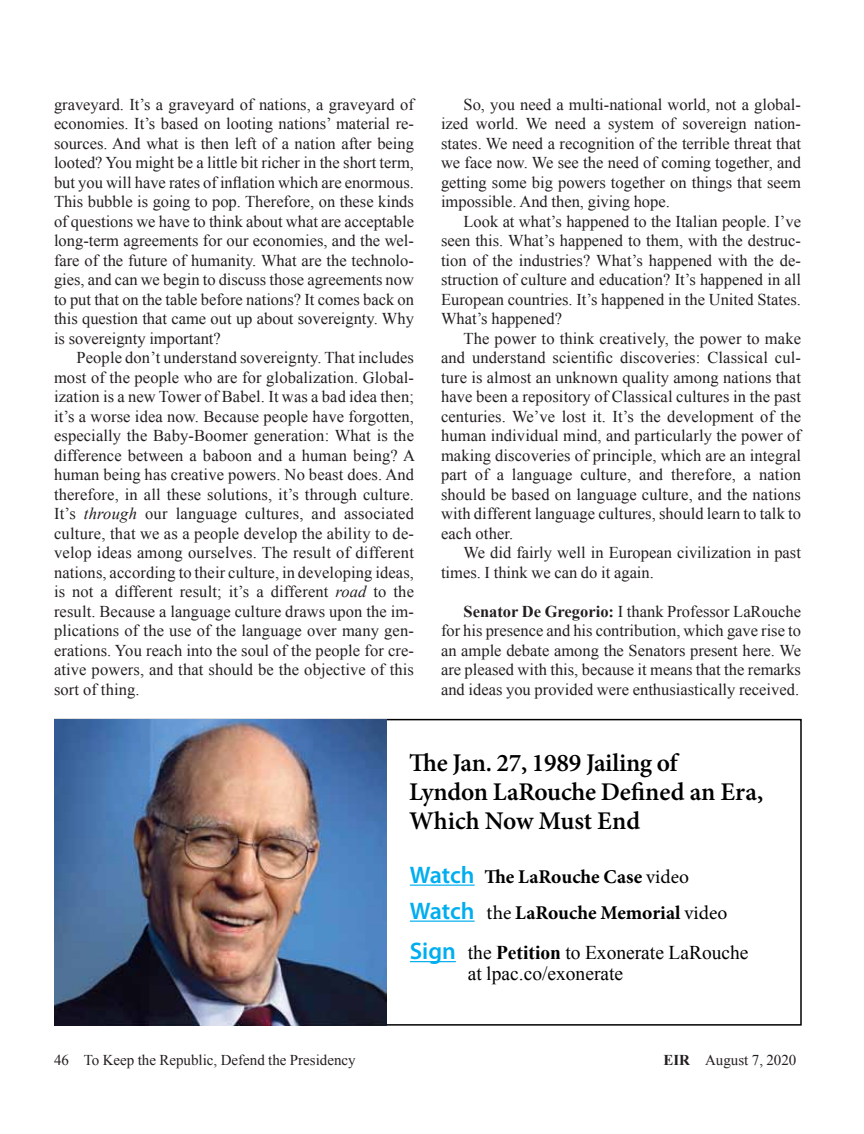
<style>
.page{position:relative;width:864px;height:1134px;background:#fff}
.page>*{position:absolute;margin:0;border:0;box-sizing:border-box;transform-origin:0 0}
.t1{font:600 25.5px/29.2px "Minion Pro";letter-spacing:-.01em;color:#000}
.t2{font:700 19.5px/36px "Minion Pro";color:#000}
.t3{font:19.5px/21px "Times New Roman";color:#000}
.t4{font:16.5px/19.5px "Times New Roman";color:#231f20;text-align:justify}
.t5{font:15px "Times New Roman";color:#231f20}
.s1{font-style:italic}
.s2{font-weight:700}
.s3{font-family:"Myriad Pro";font-weight:600;font-size:24px;color:#00aeef}
.s4{font-weight:400}
</style>
<div class="page">
<hr style="left:410px;top:885px;width:65px;height:1px;background:#00aeef">
<hr style="left:410px;top:921px;width:65px;height:1px;background:#00aeef">
<hr style="left:410px;top:961px;width:46px;height:1px;background:#00aeef">
<img style="left:55px;top:719px;width:332px;height:306px">
<p class="t4" style="left:54px;top:94px;width:362px">graveyard. It’s a graveyard of nations, a graveyard of economies. It’s based on looting nations’ material re&shy;sources. And what is then left of a nation after being looted? You might be a little bit richer in the short term, but you will have rates of inflation which are enormous.<br>This bubble is going to pop. Therefore, on these kinds of questions we have to think about what are acceptable long-term agreements for our economies, and the wel&shy;fare of the future of humanity. What are the technolo&shy;gies, and can we begin to discuss those agreements now to put that on the table before nations? It comes back on this question that came out up about sovereignty. Why is sovereignty important?</p>
<p class="t4" style="left:54px;top:348px;width:362px;text-indent:23px">People don’t understand sovereignty. That includes most of the people who are for globalization. Global&shy;ization is a new Tower of Babel. It was a bad idea then; it’s a worse idea now. Because people have forgotten, especially the Baby-Boomer generation: What is the difference between a baboon and a human being? A human being has creative powers. No beast does. And therefore, in all these solutions, it’s through culture.<br>It’s <span class="s1">through</span> our language cultures, and associated culture, that we as a people develop the ability to de&shy;velop ideas among ourselves. The result of different nations, according to their culture, in developing ideas, is not a different result; it’s a different <span class="s1">road</span> to the result. Because a language culture draws upon the im&shy;plications of the use of the language over many gen&shy;erations. You reach into the soul of the people for cre&shy;ative powers, and that should be the objective of this sort of thing.</p>
<p class="t4" style="left:441px;top:94px;width:362px;text-indent:22px">So, you need a multi-national world, not a global&shy;ized world. We need a system of sovereign nation&shy;states. We need a recognition of the terrible threat that we face now. We see the need of coming together, and getting some big powers together on things that seem impossible. And then, giving hope.</p>
<p class="t4" style="left:441px;top:211px;width:362px;text-indent:23px">Look at what’s happened to the Italian people. I’ve seen this. What’s happened to them, with the destruc&shy;tion of the industries? What’s happened with the de&shy;struction of culture and education? It’s happened in all European countries. It’s happened in the United States.<br>What’s happened?</p>
<p class="t4" style="left:441px;top:328px;width:362px;text-indent:23px">The power to think creatively, the power to make and understand scientific discoveries: Classical cul&shy;ture is almost an unknown quality among nations that have been a repository of Classical cultures in the past centuries. We’ve lost it. It’s the development of the human individual mind, and particularly the power of making discoveries of principle, which are an integral part of a language culture, and therefore, a nation should be based on language culture, and the nations with different language cultures, should learn to talk to each other.</p>
<p class="t4" style="left:441px;top:543px;width:361px;text-indent:23px">We did fairly well in European civilization in past times. I think we can do it again.</p>
<p class="t4" style="left:441px;top:601px;width:362px;text-indent:23px"><span class="s2">Senator De Gregorio:</span> I thank Professor LaRouche for his presence and his contribution, which gave rise to an ample debate among the Senators present here. We are pleased with this, because it means that the remarks and ideas you provided were enthusiastically received.</p>
<h1 class="t1" style="left:409px;top:748px;width:356px">The Jan. 27, 1989 Jailing of<br>Lyndon LaRouche Defined an Era,<br>Which Now Must End</h1>
<p class="t2" style="left:410px;top:858px;width:319px"><span class="s3">Watch</span> The LaRouche Case <span class="s4">video<br></span><span class="s3">Watch</span> <span class="s4">the</span> LaRouche Memorial <span class="s4">video</span></p>
<p class="t3" style="left:468px;top:942px;width:282px;text-indent:-58px"><span class="s3">Sign</span> the <span class="s2">Petition</span> to Exonerate LaRouche at lpac.co/exonerate</p>
<p class="t5" style="left:54px;top:1050px;width:303px">46 To Keep the Republic, Defend the Presidency</p>
<p class="t5" style="left:663px;top:1050px;width:135px"><span class="s2">EIR</span> August 7, 2020</p>
</div>
